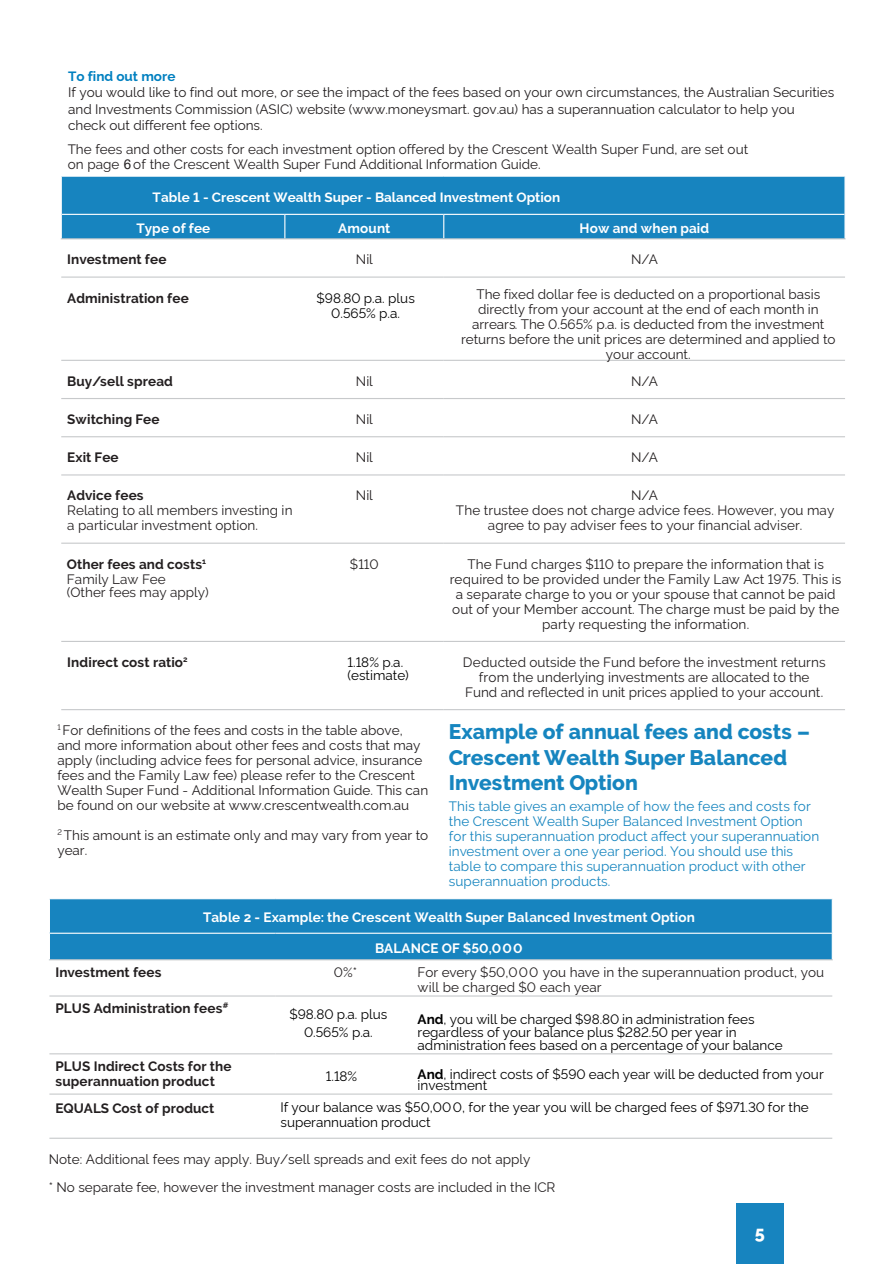
<style>
.page{position:relative;width:894px;height:1264px;background:#fff}
.page>*{position:absolute;margin:0;border:0;box-sizing:border-box;transform-origin:0 0}
.t1{font:800 21px/25.2px "Raleway";color:#1685bf}
.t2{font:800 18px "Raleway";color:#fff}
.t3{font:13.5px/15px "Rawline";color:#231f20}
.t4{font:13.5px/15px "Raleway";color:#231f20}
.t5{font:13.5px/15px "Rawline";color:#000}
.t6{font:13.5px/15px "Raleway";letter-spacing:.01em;color:#1685bf}
.t7{font:13.5px/16.2px "Rawline";color:#221e1f}
.t8{font:700 13.5px/15px "Raleway";letter-spacing:.01em;color:#231f20}
.t9{font:700 13.5px "Raleway";letter-spacing:.01em;color:#fff}
.t10{font:13.5px/10.8px "Raleway";color:#000}
.t11{font:700 13.5px "Rawline";color:#fff}
.t12{font:700 13.5px "Rawline";color:#0080c0}
.s1{font-family:"Arial"}
.s2{font-style:inherit}
.s3{font-weight:400}
.s4{font-family:"Rawline"}
.s5{font-family:"Raleway";font-weight:700}
.s6{font-family:"Raleway"}
.s7{font-weight:700}
</style>
<div class="page">
<div style="left:736px;top:1203px;width:48px;height:60px;background:#1784bf"></div>
<div style="left:62px;top:177px;width:782px;height:61px;background:#1784bf"></div>
<svg style="left:443px;top:215px;width:1px;height:23px"></svg>
<svg style="left:844px;top:214px;width:1px;height:24px"></svg>
<hr style="left:61px;top:238px;width:383px;height:1px;background:#c7c9cb">
<hr style="left:444px;top:238px;width:401px;height:1px;background:#c7c9cb">
<hr style="left:61px;top:276px;width:383px;height:2px;background:#c7c9cb">
<hr style="left:444px;top:276px;width:401px;height:2px;background:#c7c9cb">
<hr style="left:61px;top:360px;width:383px;height:1px;background:#c7c9cb">
<hr style="left:444px;top:360px;width:401px;height:1px;background:#c7c9cb">
<hr style="left:61px;top:398px;width:383px;height:1px;background:#c7c9cb">
<hr style="left:444px;top:398px;width:401px;height:1px;background:#c7c9cb">
<hr style="left:61px;top:436px;width:383px;height:1px;background:#c7c9cb">
<hr style="left:444px;top:436px;width:401px;height:1px;background:#c7c9cb">
<hr style="left:61px;top:474px;width:383px;height:1px;background:#c7c9cb">
<hr style="left:444px;top:474px;width:401px;height:1px;background:#c7c9cb">
<hr style="left:61px;top:542px;width:383px;height:2px;background:#c7c9cb">
<hr style="left:444px;top:542px;width:401px;height:2px;background:#c7c9cb">
<hr style="left:61px;top:641px;width:383px;height:1px;background:#c7c9cb">
<hr style="left:444px;top:641px;width:401px;height:1px;background:#c7c9cb">
<hr style="left:285px;top:214px;width:159px;height:1px;background:#fff">
<hr style="left:444px;top:214px;width:400px;height:1px;background:#fff">
<hr style="left:61px;top:709px;width:383px;height:1px;background:#c7c9cb">
<hr style="left:444px;top:709px;width:401px;height:1px;background:#c7c9cb">
<hr style="left:62px;top:214px;width:223px;height:1px;background:#fff">
<svg style="left:61px;top:214px;width:1px;height:24px"></svg>
<svg style="left:284px;top:215px;width:1px;height:23px"></svg>
<div style="left:50px;top:899px;width:781px;height:60px;background:#1784bf"></div>
<hr style="left:49px;top:959px;width:783px;height:1px;background:#c7c9cb">
<hr style="left:275px;top:995px;width:557px;height:1px;background:#c7c9cb">
<hr style="left:275px;top:1053px;width:557px;height:1px;background:#c7c9cb">
<hr style="left:49px;top:1093px;width:783px;height:1px;background:#c7c9cb">
<hr style="left:49px;top:1137px;width:783px;height:1px;background:#c7c9cb">
<hr style="left:49px;top:932px;width:226px;height:2px;background:#fff">
<hr style="left:275px;top:932px;width:557px;height:2px;background:#fff">
<svg style="left:831px;top:934px;width:1px;height:25px"></svg>
<hr style="left:49px;top:995px;width:226px;height:1px;background:#c7c9cb">
<hr style="left:49px;top:1053px;width:226px;height:1px;background:#c7c9cb">
<p class="t12" style="left:68px;top:66px;width:109px">To find out more</p>
<p class="t7" style="left:68px;top:83px;width:767px">If you would like to find out more, or see the impact of the fees based on your own circumstances, the Australian Securities and Investments Commission (ASIC) website (www.moneysmart. gov.au) has a superannuation calculator to help you check out different fee options.</p>
<p class="t4" style="left:68px;top:142px;width:682px">The fees and other costs for each investment option offered by the Crescent Wealth Super Fund, are set out on page <span class="s1">6</span> of the Crescent Wealth Super Fund Additional Information Guide.</p>
<p class="t11" style="left:153px;top:191px;width:409px">Table 1 - Crescent Wealth Super - Balanced Investment Option</p>
<p class="t11" style="left:136px;top:222px;width:75px">Type of fee</p>
<p class="t9" style="left:338px;top:220px;width:54px">Amount</p>
<p class="t9" style="left:579px;top:220px;width:131px">How and when paid</p>
<p class="t8" style="left:67px;top:252px;width:101px">Investment fee</p>
<p class="t4" style="left:356px;top:252px;width:19px">Nil</p>
<p class="t4" style="left:631px;top:252px;width:28px">N/A</p>
<p class="t8" style="left:67px;top:290px;width:123px">Administration fee</p>
<p class="t5" style="left:316px;top:291px;width:100px;text-align:center">$<span class="s2">98.80</span> p.a. plus<br>0.565% p.a.</p>
<p class="t3" style="left:461px;top:287px;width:376px;text-align:center">The fixed dollar fee is deducted on a proportional basis directly from your account at the end of each month <span class="s2">in arrears</span>. The 0.565% p.a. is deducted from the investment returns before the unit prices are determined and applied to your account.</p>
<p class="t8" style="left:67px;top:373px;width:107px">Buy/sell spread</p>
<p class="t4" style="left:356px;top:373px;width:19px">Nil</p>
<p class="t4" style="left:631px;top:373px;width:28px">N/A</p>
<p class="t8" style="left:67px;top:412px;width:94px">Switching Fee</p>
<p class="t4" style="left:356px;top:412px;width:19px">Nil</p>
<p class="t4" style="left:631px;top:412px;width:28px">N/A</p>
<p class="t8" style="left:67px;top:450px;width:53px">Exit Fee</p>
<p class="t4" style="left:356px;top:450px;width:19px">Nil</p>
<p class="t4" style="left:631px;top:450px;width:28px">N/A</p>
<p class="t8" style="left:67px;top:488px;width:78px">Advice fees</p>
<p class="t4" style="left:67px;top:503px;width:227px">Relating to all members investing in a particular investment option.</p>
<p class="t4" style="left:356px;top:488px;width:19px">Nil</p>
<p class="t4" style="left:456px;top:488px;width:380px;text-align:center">N/A<br>The trustee does not charge advice fees. However, you may agree to pay adviser fees to your financial adviser.</p>
<p class="t8" style="left:67px;top:556px;width:141px">Other fees and costs<sup>1<br></sup><span class="s3">Family Law Fee</span></p>
<p class="t4" style="left:67px;top:585px;width:143px">(Other fees may apply)</p>
<p class="t3" style="left:350px;top:557px;width:30px">$110</p>
<p class="t3" style="left:450px;top:557px;width:393px;text-align:center">The Fund charges $110 to prepare the information that is required to be provided under the Family Law Act 1975. This is a separate charge to you or your spouse that cannot be paid out of your Member account. The charge must be paid by the party requesting the information.</p>
<p class="t8" style="left:67px;top:654px;width:122px">Indirect cost ratio<sup>2</sup></p>
<p class="t5" style="left:347px;top:656px;width:63px;line-height:13.5px">1.<span class="s2">18</span>% p.a. (estimate)</p>
<p class="t4" style="left:463px;top:654px;width:364px;text-align:center">Deducted outside the Fund before the investment returns from the underlying investments are allocated to the<br>Fund and reflected in unit prices applied to your account.</p>
<p class="t3" style="left:57px;top:723px;width:372px"><sup>1</sup> For definitions of the fees and costs in the table above, and more information about other fees and costs that may apply (including advice fees for personal advice, insurance fees and the Family Law fee) please refer to the Crescent Wealth Super Fund - Additional Information Guide. This can be found on our website at www.crescentwealth.com.au</p>
<p class="t3" style="left:57px;top:828px;width:372px"><sup>2</sup> This amount is an estimate only and may vary from year to year.</p>
<h1 class="t1" style="left:449px;top:719px;width:362px">Example of annual fees and costs –<br>Crescent Wealth Super Balanced<br>Investment Option</h1>
<p class="t6" style="left:449px;top:799px;width:372px">This table gives an example of how the fees and costs for the Crescent Wealth Super Balanced Investment Option for this superannuation product affect your superannuation investment over a one year period. You should use this table to compare this superannuation product with other superannuation products.</p>
<p class="t9" style="left:203px;top:909px;width:493px">Table 2 - Example: the Crescent Wealth Super Balanced Investment Option</p>
<p class="t9" style="left:375px;top:940px;width:149px">BALANCE OF <span class="s4">$50,000</span></p>
<p class="t8" style="left:55px;top:964px;width:107px">Investment fees</p>
<p class="t3" style="left:334px;top:965px;width:25px">0%*</p>
<p class="t3" style="left:417px;top:965px;width:408px">For every $50,000 you have in the superannuation product, you will be charged $0 each year</p>
<p class="t8" style="left:55px;top:1000px;width:174px">PLUS Administration fees<sup>#</sup></p>
<p class="t5" style="left:289px;top:1006px;width:100px;line-height:18px;text-align:center">$<span class="s2">98.80</span> p.a. plus<br>0.565% p.a.</p>
<p class="t5" style="left:417px;top:1013px;width:366px;line-height:13px"><span class="s5">And</span><span class="s6">, you will be</span> charged $<span class="s2">98.80</span> in administration fees regardless of your balance plus $282.50 per year in administration fees based on a percentage of your balance</p>
<p class="t8" style="left:55px;top:1058px;width:178px">PLUS Indirect Costs for the superannuation product</p>
<p class="t5" style="left:326px;top:1069px;width:33px">1.<span class="s2">18</span>%</p>
<p class="t10" style="left:417px;top:1069px;width:407px"><span class="s7">And</span>, indirect costs o<span class="s4">f $</span><span class="s4">590</span> <span class="s4">ea</span>ch year will be deducted from your investment</p>
<p class="t8" style="left:55px;top:1101px;width:160px">EQUALS Cost of product</p>
<p class="t5" style="left:280px;top:1101px;width:530px">If your balance was $50,000, for the year you will be charged fees of $9<span class="s2">71.30</span> for the superannuation product</p>
<p class="t3" style="left:49px;top:1146px;width:508px;line-height:27.8px">Note: Additional fees may apply. Buy/sell spreads and exit fees do not apply<br>* No separate fee, however the investment manager costs are included in the ICR</p>
<h2 class="t2" style="left:755px;top:1221px;width:12px">5</h2>
</div>
